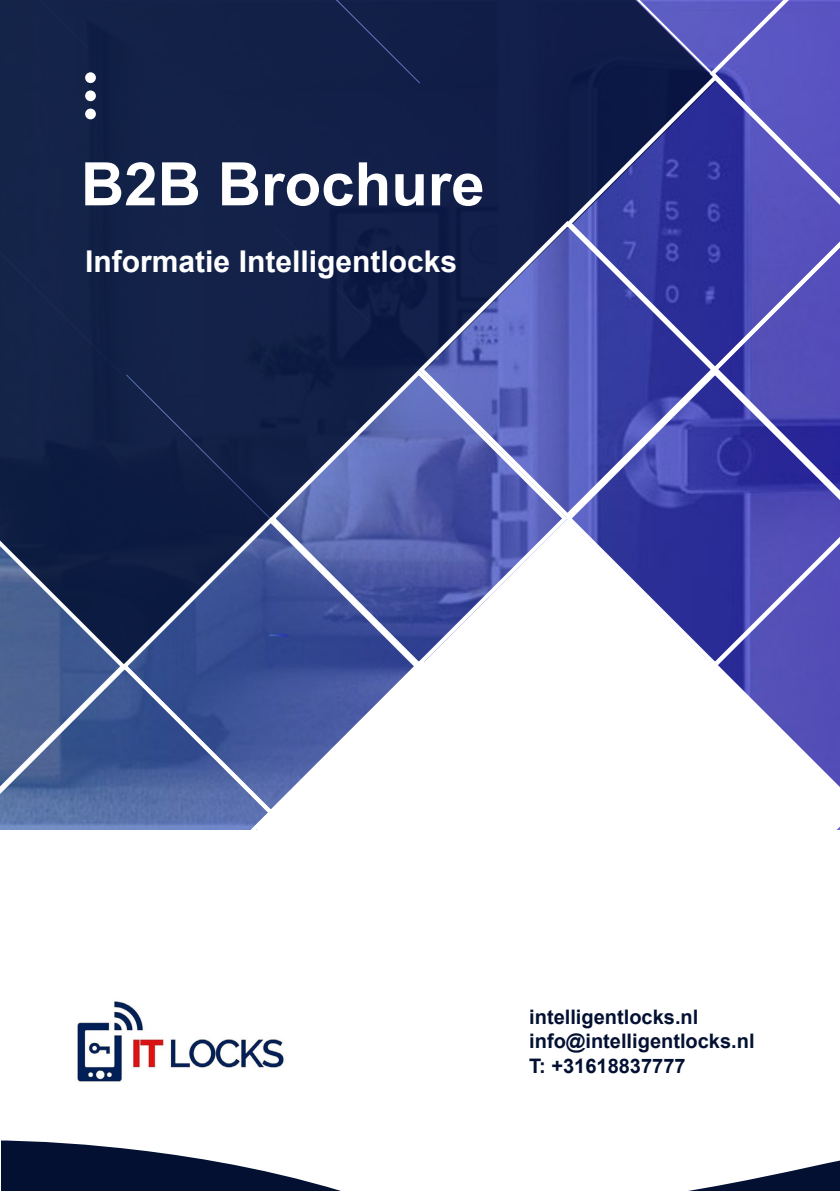
<style>
.page{position:relative;width:840px;height:1191px;background:#fff}
.page>*{position:absolute;margin:0;border:0;box-sizing:border-box;transform-origin:0 0}
.t1{font:700 60px "Arial";color:#fff}
.t2{font:700 30px "Arial";color:#fff}
.t3{font:700 20px "Arial";color:#031032}
</style>
<div class="page">
<div style="left:0;top:0;width:563px;height:514px;background:#132148"></div>
<svg style="left:0;top:818px;width:254px;height:12px;background:#657eb9"></svg>
<svg style="left:0;top:514px;width:119px;height:304px;background:#3e5481"></svg>
<svg style="left:119px;top:514px;width:148px;height:304px;background:#364b82"></svg>
<svg style="left:713px;top:520px;width:126px;height:141px;background:#514eb3"></svg>
<svg style="left:714px;top:661px;width:125px;height:169px"></svg>
<svg style="left:254px;top:659px;width:156px;height:171px"></svg>
<svg style="left:563px;top:0;width:276px;height:520px;background:#41429c"></svg>
<svg style="left:415px;top:218px;width:303px;height:303px;background:#434a9f"></svg>
<svg style="left:570px;top:519px;width:143px;height:144px"></svg>
<svg style="left:267px;top:367px;width:303px;height:303px"></svg>
<img style="left:77px;top:1001px;width:207px;height:81px">
<svg style="left:1px;top:1140px;width:838px;height:51px"></svg>
<div style="left:85px;top:72px;width:11px;height:11px;background:#fff;border-radius:50%"></div>
<div style="left:85px;top:90px;width:11px;height:11px;background:#fff;border-radius:50%"></div>
<div style="left:85px;top:109px;width:11px;height:10px;background:#fff;border-radius:50%"></div>
<p class="t1" style="left:81px;top:145px;width:405px">B2B Brochure</p>
<p class="t2" style="left:85px;top:242px;width:373px">Informatie Intelligentlocks</p>
<p class="t3" style="left:529px;top:1004px;width:170px">intelligentlocks.nl</p>
<p class="t3" style="left:529px;top:1028px;width:227px">info@intelligentlocks.nl</p>
<p class="t3" style="left:529px;top:1052px;width:158px">T: +31618837777</p>
</div>
